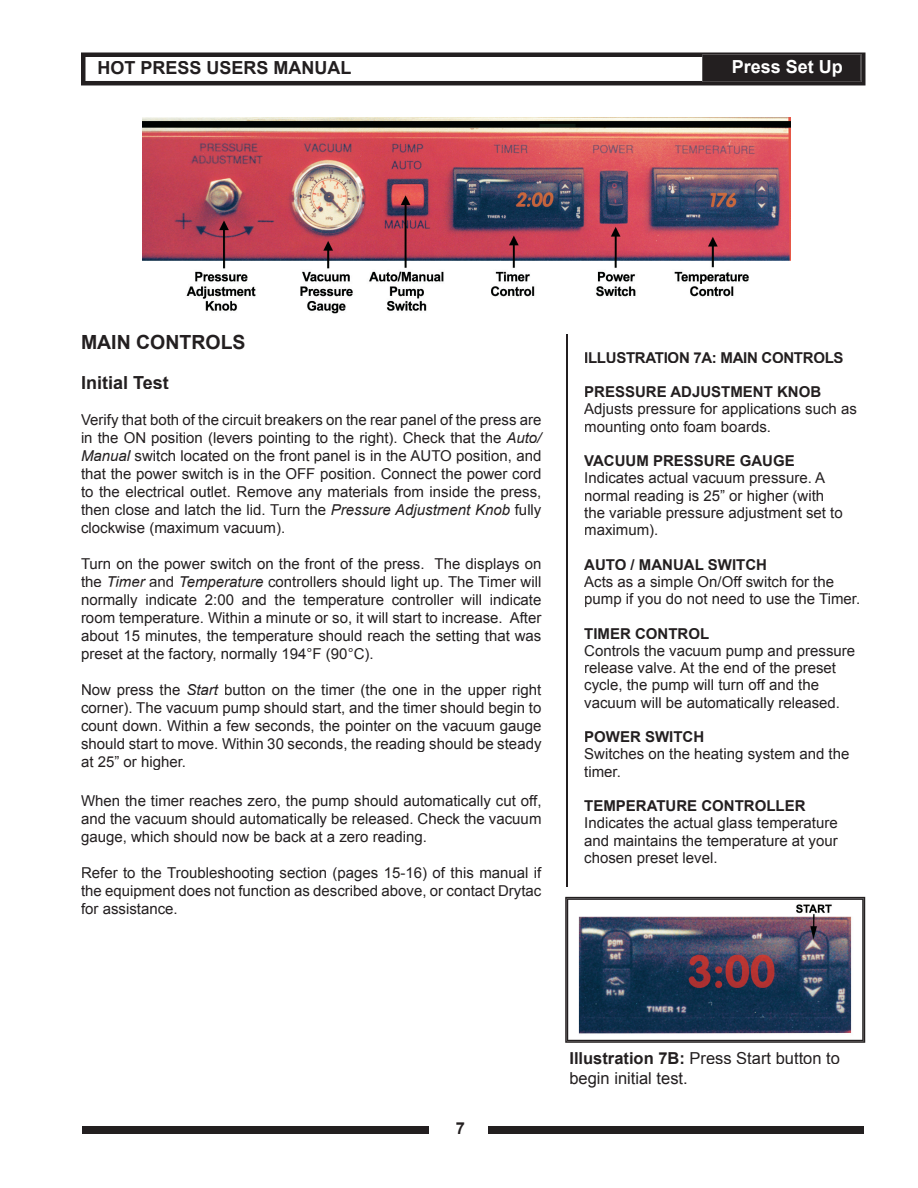
<style>
.page{position:relative;width:918px;height:1188px;background:#fff}
.page>*{position:absolute;margin:0;border:0;box-sizing:border-box;transform-origin:0 0}
.t1{font:700 19.5px "Arial";color:#231f20}
.t2{font:700 18px "Arial";color:#231f20}
.t3{font:700 18px "Arial";color:#fff}
.t4{font:16.5px/19.8px "Arial";color:#231f20}
.t5{font:700 16.5px "Arial";color:#231f20}
.t6{font:15px/18px "Arial";color:#231f20;text-align:justify}
.t7{font:700 15px "Arial";color:#231f20}
.t8{font:700 15px "Arial";letter-spacing:-.02em;color:#231f20}
.s1{font-style:italic}
.s2{font-weight:700}
</style>
<div class="page">
<div style="left:82px;top:1126px;width:347px;height:8px;background:#231f20"></div>
<div style="left:489px;top:1126px;width:375px;height:8px;background:#231f20"></div>
<svg style="left:81px;top:53px;width:784px;height:32px"></svg>
<svg style="left:565px;top:897px;width:300px;height:146px"></svg>
<img style="left:567px;top:898px;width:297px;height:143px">
<hr style="left:566px;top:335px;width:2px;height:552px;background:#231f20">
<img style="left:142px;top:117px;width:648px;height:196px">
<p class="t2" style="left:98px;top:56px;width:256px">HOT PRESS USERS MANUAL</p>
<p class="t3" style="left:732px;top:54px;width:113px">Press Set Up</p>
<h1 class="t1" style="left:81px;top:329px;width:166px">MAIN CONTROLS</h1>
<p class="t2" style="left:81px;top:370px;width:89px">Initial Test</p>
<p class="t6" style="left:81px;top:410px;width:462px">Verify that both of the circuit breakers on the rear panel of the press are in the ON position (levers pointing to the right). Check that the <span class="s1">Auto/ Manual</span> switch located on the front panel is in the AUTO position, and that the power switch is in the OFF position. Connect the power cord to the electrical outlet. Remove any materials from inside the press, then close and latch the lid. Turn the <span class="s1">Pressure Adjustment Knob</span> fully clockwise (maximum vacuum).</p>
<p class="t6" style="left:81px;top:554px;width:462px">Turn on the power switch on the front of the press. The displays on the <span class="s1">Timer</span> and <span class="s1">Temperature</span> controllers should light up. The Timer will normally indicate 2:00 and the temperature controller will indicate room temperature. Within a minute or so, it will start to increase. After about 15 minutes, the temperature should reach the setting that was preset at the factory, normally 194°F (90°C).</p>
<p class="t6" style="left:81px;top:680px;width:462px">Now press the <span class="s1">Start</span> button on the timer (the one in the upper right corner). The vacuum pump should start, and the timer should begin to count down. Within a few seconds, the pointer on the vacuum gauge should start to move. Within 30 seconds, the reading should be steady at 25” or higher.</p>
<p class="t6" style="left:81px;top:792px;width:462px">When the timer reaches zero, the pump should automatically cut off, and the vacuum should automatically be released. Check the vacuum gauge, which should now be back at a zero reading.</p>
<p class="t6" style="left:81px;top:864px;width:462px">Refer to the Troubleshooting section (pages 15-16) of this manual if the equipment does not function as described above, or contact Drytac for assistance.</p>
<p class="t8" style="left:584px;top:347px;width:261px">ILLUSTRATION 7A: MAIN CONTROLS</p>
<p class="t7" style="left:584px;top:381px;width:238px">PRESSURE ADJUSTMENT KNOB</p>
<p class="t6" style="left:584px;top:400px;width:274px;line-height:17.2px">Adjusts pressure for applications such as mounting onto foam boards.</p>
<p class="t7" style="left:584px;top:450px;width:212px">VACUUM PRESSURE GAUGE</p>
<p class="t6" style="left:584px;top:469px;width:260px;line-height:17.2px;text-align:left">Indicates actual vacuum pressure. A normal reading is 25” or higher (with the variable pressure adjustment set to maximum).</p>
<p class="t7" style="left:584px;top:554px;width:184px">AUTO / MANUAL SWITCH</p>
<p class="t6" style="left:584px;top:573px;width:278px;line-height:17.2px">Acts as a simple On/Off switch for the pump if you do not need to use the Timer.</p>
<p class="t7" style="left:584px;top:623px;width:126px">TIMER CONTROL</p>
<p class="t6" style="left:584px;top:642px;width:272px;line-height:17.2px;text-align:left">Controls the vacuum pump and pressure release valve. At the end of the preset cycle, the pump will turn off and the vacuum will be automatically released.</p>
<p class="t7" style="left:584px;top:726px;width:121px">POWER SWITCH</p>
<p class="t6" style="left:584px;top:745px;width:267px;line-height:17.2px">Switches on the heating system and the timer.</p>
<p class="t7" style="left:584px;top:795px;width:223px">TEMPERATURE CONTROLLER</p>
<p class="t6" style="left:584px;top:814px;width:255px;line-height:17.2px">Indicates the actual glass temperature and maintains the temperature at your chosen preset level.</p>
<p class="t5" style="left:456px;top:1117px;width:11px">7</p>
<p class="t4" style="left:569px;top:1048px;width:272px"><span class="s2">Illustration 7B:</span> Press Start button to begin initial test.</p>
</div>
